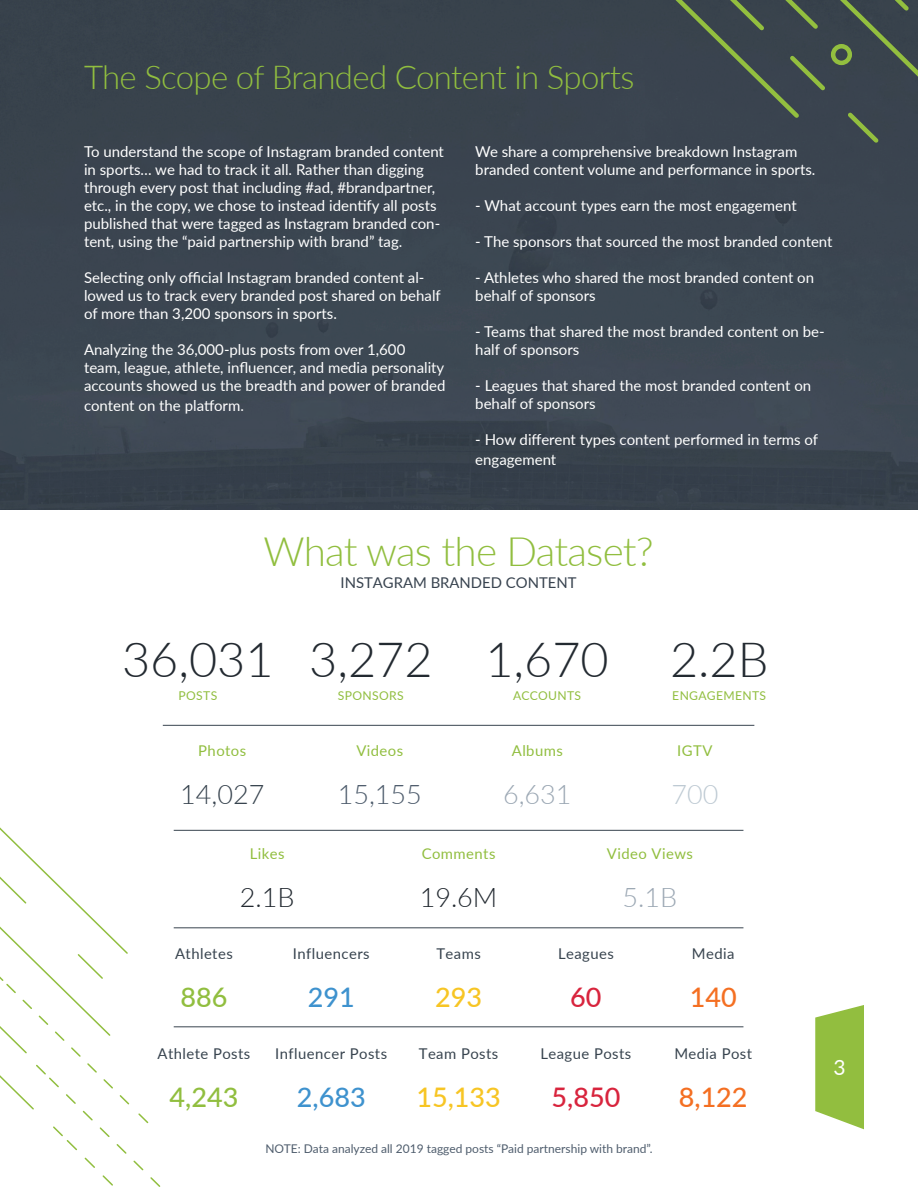
<style>
.page{position:relative;width:918px;height:1188px;background:#fff}
.page>*{position:absolute;margin:0;border:0;box-sizing:border-box;transform-origin:0 0}
.t1{font:300 48.6px "Lato";color:#232a31}
.t2{font:300 40.5px "Lato";letter-spacing:-.02em;color:#91be3f}
.t3{font:300 33px "Lato";letter-spacing:-.02em;color:#91be3f}
.t4{font:500 27px "Lato";color:#f7c524}
.t5{font:300 27px "Lato";color:#232a31}
.t6{font:300 27px "Lato";color:#9ca8b4}
.t7{font:500 27px "Lato";color:#91be3f}
.t8{font:500 27px "Lato";color:#3e92ce}
.t9{font:500 27px "Lato";color:#f46f22}
.t10{font:500 27px "Lato";color:#d8243d}
.t11{font:300 27px "Lato";color:#38444f}
.t12{font:300 27px "Lato";color:#4f5d6d}
.t13{font:300 27px "Lato";color:#becad3}
.t14{font:21px "Lato";color:#fff}
.t15{font:15px/18px "Lato";color:#fff}
.t16{font:14.85px "Lato";letter-spacing:.03em;color:#38444f}
.t17{font:14.85px "Lato";letter-spacing:.03em;color:#91be3f}
.t18{font:14.85px "Lato";color:#38434f}
.t19{font:12.15px "Lato";letter-spacing:.03em;color:#91be3f}
.t20{font:12px "Lato";color:#4f5d6d}
</style>
<div class="page">
<div style="left:0;top:0;width:918px;height:510px;background:#3a444f"></div>
<svg style="left:0;top:827px;width:229px;height:360px"></svg>
<div style="left:615px;top:0;width:303px;height:147px;background:#3a434e"></div>
<svg style="left:815px;top:1005px;width:49px;height:124px;background:#9fc657"></svg>
<hr style="left:174px;top:1027px;width:569px;height:1px;background:#38444f">
<hr style="left:174px;top:928px;width:569px;height:1px;background:#38444f">
<hr style="left:174px;top:830px;width:569px;height:1px;background:#38444f">
<hr style="left:163px;top:725px;width:591px;height:1px;background:#38444f">
<h3 class="t3" style="left:84px;top:54px;width:552px">The Scope of Branded Content in Sports</h3>
<p class="t15" style="left:84px;top:142px;width:362px">To understand the scope of Instagram branded content in sports… we had to track it all. Rather than digging through every post that including #ad, #brandpartner, etc., in the copy, we chose to instead identify all posts published that were tagged as Instagram branded con&shy;tent, using the “paid partnership with brand” tag.</p>
<p class="t15" style="left:84px;top:268px;width:358px">Selecting only official Instagram branded content al&shy;lowed us to track every branded post shared on behalf of more than 3,200 sponsors in sports.</p>
<p class="t15" style="left:84px;top:340px;width:363px">Analyzing the 36,000-plus posts from over 1,600 team, league, athlete, influencer, and media personality accounts showed us the breadth and power of branded</p>
<p class="t15" style="left:84px;top:396px;width:161px">content on the platform.</p>
<p class="t15" style="left:475px;top:142px;width:342px">We share a comprehensive breakdown Instagram branded content volume and performance in sports.</p>
<p class="t15" style="left:475px;top:196px;width:323px">- What account types earn the most engagement</p>
<p class="t15" style="left:475px;top:232px;width:359px">- The sponsors that sourced the most branded content</p>
<p class="t15" style="left:475px;top:268px;width:340px">- Athletes who shared the most branded content on behalf of sponsors</p>
<p class="t15" style="left:475px;top:322px;width:351px">- Teams that shared the most branded content on be&shy;half of sponsors</p>
<p class="t15" style="left:475px;top:376px;width:337px">- Leagues that shared the most branded content on behalf of sponsors</p>
<p class="t15" style="left:475px;top:429px;width:344px;line-height:19.8px">- How different types content performed in terms of engagement</p>
<h2 class="t2" style="left:264px;top:523px;width:391px">What was the Dataset?</h2>
<p class="t18" style="left:341px;top:572px;width:237px">INSTAGRAM BRANDED CONTENT</p>
<h1 class="t1" style="left:122px;top:625px;width:153px">36,031</h1>
<p class="t19" style="left:178px;top:687px;width:40px">POSTS</p>
<h1 class="t1" style="left:309px;top:625px;width:125px">3,272</h1>
<p class="t19" style="left:338px;top:687px;width:67px">SPONSORS</p>
<h1 class="t1" style="left:485px;top:625px;width:125px">1,670</h1>
<p class="t19" style="left:513px;top:687px;width:70px">ACCOUNTS</p>
<h1 class="t1" style="left:670px;top:625px;width:100px">2.2B</h1>
<p class="t19" style="left:672px;top:687px;width:95px">ENGAGEMENTS</p>
<p class="t17" style="left:198px;top:740px;width:50px">Photos</p>
<p class="t17" style="left:356px;top:740px;width:48px">Videos</p>
<p class="t17" style="left:512px;top:740px;width:53px">Albums</p>
<p class="t17" style="left:677px;top:740px;width:37px">IGTV</p>
<h3 class="t11" style="left:180px;top:776px;width:86px">14,027</h3>
<h3 class="t12" style="left:338px;top:776px;width:86px">15,155</h3>
<h3 class="t6" style="left:503px;top:776px;width:70px">6,631</h3>
<h3 class="t13" style="left:671px;top:776px;width:48px">700</h3>
<p class="t17" style="left:250px;top:843px;width:36px">Likes</p>
<p class="t17" style="left:422px;top:843px;width:75px">Comments</p>
<p class="t17" style="left:607px;top:843px;width:87px">Video Views</p>
<h3 class="t5" style="left:240px;top:879px;width:56px">2.1B</h3>
<h3 class="t5" style="left:420px;top:879px;width:79px">19.6M</h3>
<h3 class="t6" style="left:623px;top:879px;width:56px">5.1B</h3>
<p class="t16" style="left:175px;top:943px;width:59px">Athletes</p>
<p class="t16" style="left:293px;top:943px;width:78px">Influencers</p>
<p class="t16" style="left:436px;top:943px;width:46px">Teams</p>
<p class="t16" style="left:558px;top:943px;width:57px">Leagues</p>
<p class="t16" style="left:692px;top:943px;width:44px">Media</p>
<h3 class="t7" style="left:180px;top:978px;width:48px">886</h3>
<h3 class="t8" style="left:308px;top:978px;width:48px">291</h3>
<h3 class="t4" style="left:435px;top:978px;width:48px">293</h3>
<h3 class="t10" style="left:570px;top:978px;width:33px">60</h3>
<h3 class="t9" style="left:690px;top:978px;width:48px">140</h3>
<p class="t16" style="left:158px;top:1043px;width:94px">Athlete Posts</p>
<p class="t16" style="left:275px;top:1043px;width:113px">Influencer Posts</p>
<p class="t16" style="left:419px;top:1043px;width:81px">Team Posts</p>
<p class="t16" style="left:540px;top:1043px;width:92px">League Posts</p>
<p class="t16" style="left:674px;top:1043px;width:79px">Media Post</p>
<h3 class="t7" style="left:170px;top:1077px;width:70px">4,243</h3>
<h3 class="t8" style="left:297px;top:1077px;width:70px">2,683</h3>
<h3 class="t4" style="left:416px;top:1077px;width:86px">15,133</h3>
<h3 class="t10" style="left:552px;top:1077px;width:70px">5,850</h3>
<h3 class="t9" style="left:679px;top:1077px;width:70px">8,122</h3>
<p class="t20" style="left:265px;top:1140px;width:389px">NOTE: Data analyzed all 2019 tagged posts “Paid partnership with brand”.</p>
<h3 class="t14" style="left:834px;top:1053px;width:14px">3</h3>
</div>
